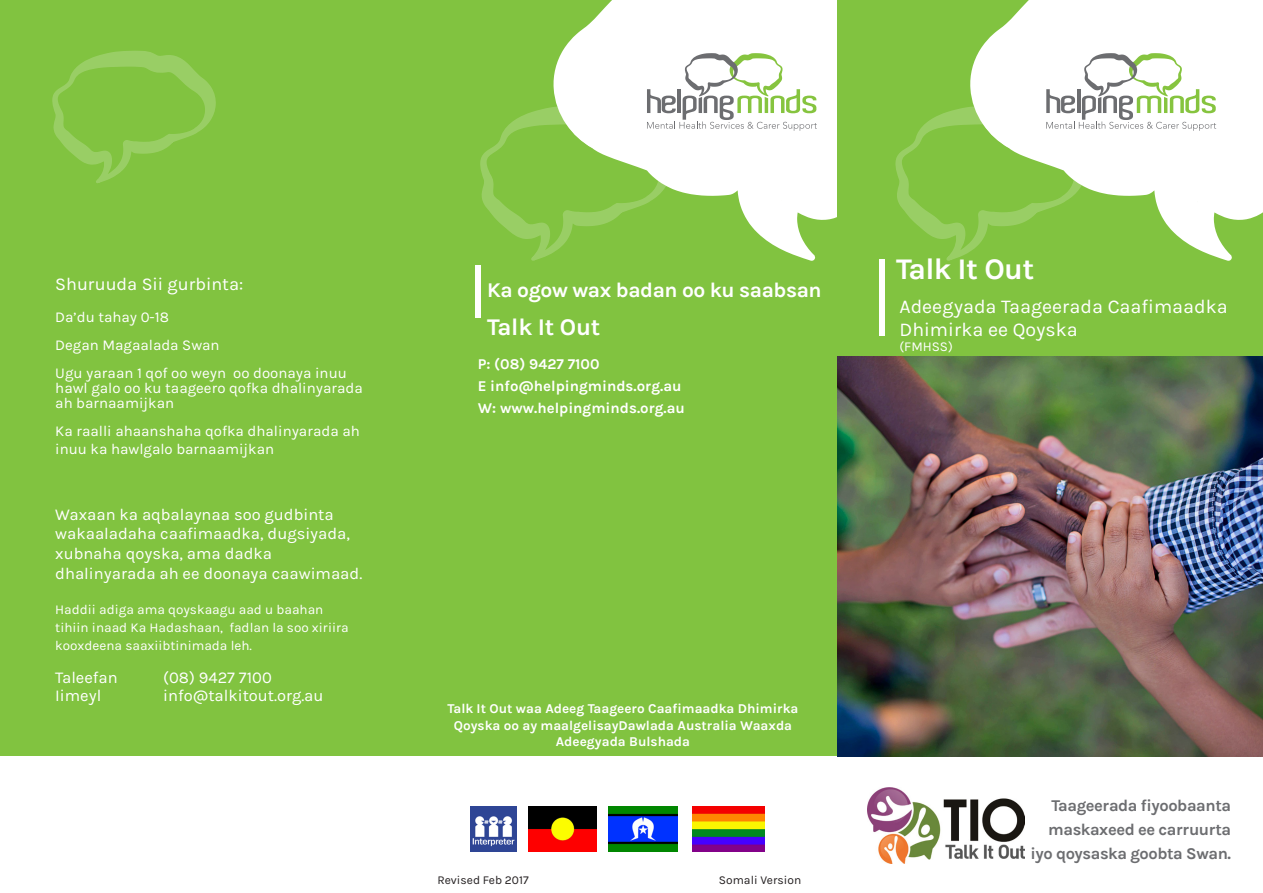
<style>
.page{position:relative;width:1263px;height:893px;background:#fff}
.page>*{position:absolute;margin:0;border:0;box-sizing:border-box;transform-origin:0 0}
.t1{font:700 30px "Karla";letter-spacing:-.02em;color:#fff}
.text{font:700 24px "Karla";letter-spacing:-.01em;color:#fff}
.text-2{font:700 21px "Karla";letter-spacing:-.02em;color:#fff}
.text-3{font:19.5px/23.4px "Karla";color:#fff}
.text-4{font:18px "Karla";color:#fff}
.text-5{font:16.5px/19.8px "Karla";color:#fff}
.t2{font:700 16.5px/24px "Karla";letter-spacing:-.025em;color:#6c6d70;text-align:right}
.Hm_White_Buillets{font:15px/15px "Karla";color:#fff}
.text-6{font:700 15px "Karla";color:#fff}
.text-7{font:13.5px/18px "Karla";color:#fff}
.text-8{font:700 13.5px/16.2px "Karla";color:#fff;text-align:center}
.text-9{font:12px "Karla";color:#231f20}
</style>
<div class="page">
<div style="left:0;top:0;width:838px;height:893px;background:#81c340"></div>
<div style="left:0;top:756px;width:853px;height:137px;background:#fff"></div>
<svg style="left:561px;top:0;width:276px;height:220px;background:#f5faf0"></svg>
<div style="left:838px;top:0;width:425px;height:361px;background:#81c340"></div>
<div style="left:880px;top:259px;width:5px;height:77px;background:#fff"></div>
<div style="left:475px;top:265px;width:5px;height:53px;background:#fff"></div>
<svg style="left:978px;top:0;width:285px;height:246px;background:#f1f8ea"></svg>
<svg style="left:52px;top:51px;width:164px;height:132px"></svg>
<svg style="left:895px;top:53px;width:321px;height:208px"></svg>
<svg style="left:480px;top:53px;width:337px;height:208px"></svg>
<img style="left:867px;top:787px;width:158px;height:77px">
<img style="left:838px;top:357px;width:425px;height:399px">
<img style="left:471px;top:806px;width:45px;height:46px">
<img style="left:692px;top:806px;width:73px;height:46px">
<img style="left:528px;top:806px;width:69px;height:46px">
<img style="left:609px;top:806px;width:69px;height:46px">
<p class="text-4" style="left:55px;top:275px;width:190px">Shuruuda Sii gurbinta:</p>
<p class="Hm_White_Buillets" style="left:55px;top:310px;width:115px">Da’du tahay 0-18</p>
<p class="Hm_White_Buillets" style="left:55px;top:338px;width:166px">Degan Magaalada Swan</p>
<p class="Hm_White_Buillets" style="left:55px;top:366px;width:309px">Ugu yaraan 1 qof oo weyn oo doonaya inuu hawl galo oo ku taageero qofka dhalinyarada ah barnaamijkan</p>
<p class="Hm_White_Buillets" style="left:55px;top:422px;width:306px;line-height:18px">Ka raalli ahaanshaha qofka dhalinyarada ah inuu ka hawlgalo barnaamijkan</p>
<p class="text-5" style="left:55px;top:504px;width:308px">Waxaan ka aqbalaynaa soo gudbinta wakaaladaha caafimaadka, dugsiyada, xubnaha qoyska, ama dadka dhalinyarada ah ee doonaya caawimaad.</p>
<p class="text-7" style="left:55px;top:601px;width:295px">Haddii adiga ama qoyskaagu aad u baahan tihiin inaad Ka Hadashaan, fadlan la soo xiriira kooxdeena saaxiibtinimada leh.</p>
<p class="text-5" style="left:55px;top:668px;width:64px">Taleefan</p>
<p class="text-5" style="left:163px;top:668px;width:110px">(08) 9427 7100</p>
<p class="text-5" style="left:55px;top:686px;width:48px">Iimeyl</p>
<p class="text-5" style="left:163px;top:686px;width:162px">info@talkitout.org.au</p>
<p class="text-2" style="left:487px;top:278px;width:336px">Ka ogow wax badan oo ku saabsan</p>
<p class="text" style="left:487px;top:313px;width:115px">Talk It Out</p>
<p class="text-6" style="left:478px;top:355px;width:123px">P: (08) 9427 7100</p>
<p class="text-6" style="left:478px;top:377px;width:205px">E info@helpingminds.org.au</p>
<p class="text-6" style="left:478px;top:399px;width:209px">W: www.helpingminds.org.au</p>
<p class="t1" style="left:896px;top:252px;width:140px">Talk It Out</p>
<p class="text-3" style="left:899px;top:295px;width:330px">Adeegyada Taageerada Caafimaadka<br>Dhimirka ee Qoyska</p>
<p class="text-7" style="left:899px;top:338px;width:55px">(FMHSS)</p>
<p class="text-8" style="left:448px;top:701px;width:352px">Talk It Out waa Adeeg Taageero Caafimaadka Dhimirka<br>Qoyska oo ay maalgelisayDawlada Australia Waaxda<br>Adeegyada Bulshada</p>
<p class="text-9" style="left:437px;top:873px;width:93px">Revised Feb 2017</p>
<p class="text-9" style="left:719px;top:873px;width:84px">Somali Version</p>
<p class="t2" style="left:1030px;top:793px;width:202px">Taageerada fiyoobaanta maskaxeed ee carruurta iyo qoysaska goobta Swan.</p>
</div>
